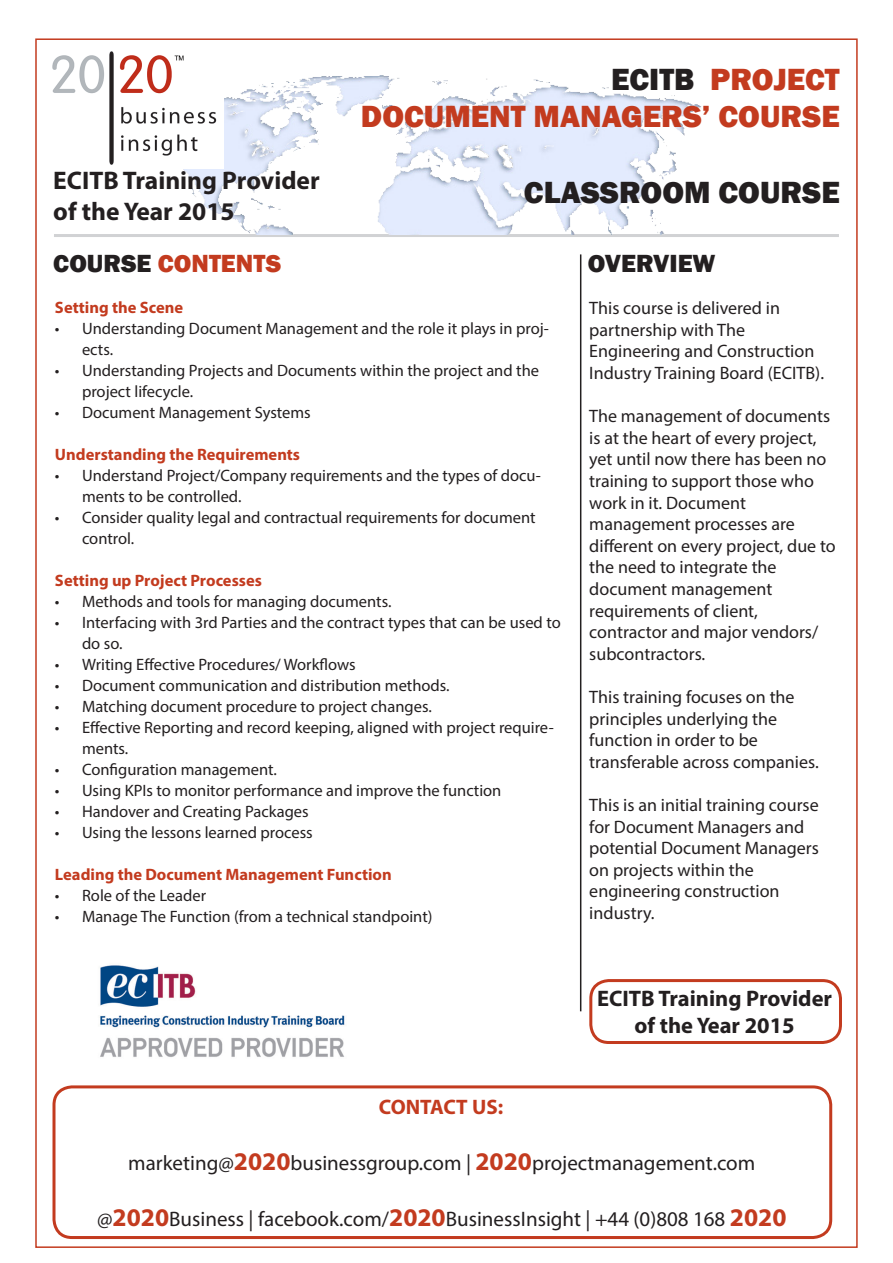
<style>
.page{position:relative;width:893px;height:1263px;background:#fff}
.page>*{position:absolute;margin:0;border:0;box-sizing:border-box;transform-origin:0 0}
.t1{font:800 31.5px/37.8px "Franklin Gothic";color:#c33b1f;text-align:right}
.t2{font:800 31.5px "Franklin Gothic";color:#231f20}
.t3{font:700 25.5px/30.6px "Myriad Pro";color:#231f20}
.t4{font:800 25.5px "Franklin Gothic";color:#c33b1f}
.t5{font:800 25.5px "Franklin Gothic";color:#231f20}
.t6{font:700 22.5px/27px "Myriad Pro";color:#231f20;text-align:center}
.t7{font:21px "Myriad Pro";color:#231f20}
.t8{font:700 21px "Myriad Pro";color:#c33b1f}
.t9{font:18px/21.6px "Myriad Pro";color:#231f20}
.t10{font:16.5px/21px "Myriad Pro";color:#231f20}
.t11{font:700 16.5px "Myriad Pro";color:#c33b1f}
.s1{color:#231f20}
.s2{font-weight:700;font-size:25.5px;color:#c33b1f}
</style>
<div class="page">
<hr style="left:580px;top:254px;width:1px;height:757px;background:#231f20">
<hr style="left:54px;top:234px;width:785px;height:3px;background:#d1d2d4">
<img style="left:183px;top:75px;width:518px;height:159px">
<div style="left:52px;top:1085px;width:780px;height:154px;border:3px solid #c33b1f;border-radius:18px"></div>
<img style="left:100px;top:965px;width:245px;height:92px">
<img style="left:52px;top:51px;width:172px;height:118px">
<div style="left:589px;top:979px;width:253px;height:65px;border:3px solid #c33b1f;border-radius:18px"></div>
<p class="t3" style="left:53px;top:164px;width:268px">ECITB Training Provider of the Year 2015</p>
<p class="t1" style="left:361px;top:60px;width:480px"><span class="s1">ECITB</span> PROJECT<br>DOCUMENT MANAGERS’ COURSE</p>
<p class="t2" style="left:524px;top:172px;width:317px">CLASSROOM COURSE</p>
<p class="t4" style="left:53px;top:247px;width:229px"><span class="s1">COURSE</span> CONTENTS</p>
<p class="t5" style="left:588px;top:247px;width:129px">OVERVIEW</p>
<p class="t11" style="left:55px;top:297px;width:130px">Setting the Scene</p>
<p class="t10" style="left:82px;top:318px;width:468px;text-indent:-27px">• Understanding Document Management and the role it plays in proj&shy;ects.</p>
<p class="t10" style="left:82px;top:360px;width:459px;text-indent:-27px">• Understanding Projects and Documents within the project and the project lifecycle.</p>
<p class="t10" style="left:55px;top:402px;width:257px">• Document Management Systems</p>
<p class="t11" style="left:55px;top:444px;width:247px">Understanding the Requirements</p>
<p class="t10" style="left:82px;top:465px;width:460px;text-indent:-27px">• Understand Project/Company requirements and the types of docu&shy;ments to be controlled.</p>
<p class="t10" style="left:82px;top:507px;width:455px;text-indent:-27px">• Consider quality legal and contractual requirements for document control.</p>
<p class="t11" style="left:55px;top:570px;width:208px">Setting up Project Processes</p>
<p class="t10" style="left:55px;top:591px;width:338px">• Methods and tools for managing documents.</p>
<p class="t10" style="left:82px;top:612px;width:480px;text-indent:-27px">• Interfacing with 3rd Parties and the contract types that can be used to do so.</p>
<p class="t10" style="left:55px;top:654px;width:302px">• Writing Effective Procedures/ Workflows</p>
<p class="t10" style="left:55px;top:675px;width:396px">• Document communication and distribution methods.</p>
<p class="t10" style="left:55px;top:696px;width:378px">• Matching document procedure to project changes.</p>
<p class="t10" style="left:82px;top:717px;width:473px;text-indent:-27px">• Effective Reporting and record keeping, aligned with project require&shy;ments.</p>
<p class="t10" style="left:55px;top:759px;width:224px">• Configuration management.</p>
<p class="t10" style="left:55px;top:780px;width:448px">• Using KPIs to monitor performance and improve the function</p>
<p class="t10" style="left:55px;top:801px;width:255px">• Handover and Creating Packages</p>
<p class="t10" style="left:55px;top:822px;width:259px">• Using the lessons learned process</p>
<p class="t11" style="left:55px;top:864px;width:338px">Leading the Document Management Function</p>
<p class="t10" style="left:55px;top:885px;width:153px">• Role of the Leader</p>
<p class="t10" style="left:55px;top:906px;width:379px">• Manage The Function (from a technical standpoint)</p>
<p class="t9" style="left:589px;top:297px;width:236px">This course is delivered in partnership with The<br>Engineering and Construction<br>Industry Training Board (ECITB).</p>
<p class="t9" style="left:589px;top:405px;width:248px">The management of documents is at the heart of every project, yet until now there has been no training to support those who work in it. Document management processes are different on every project, due to the need to integrate the document management requirements of client, contractor and major vendors/ subcontractors.</p>
<p class="t9" style="left:589px;top:686px;width:231px">This training focuses on the principles underlying the function in order to be transferable across companies.</p>
<p class="t9" style="left:589px;top:794px;width:231px">This is an initial training course for Document Managers and potential Document Managers on projects within the engineering construction industry.</p>
<p class="t6" style="left:597px;top:985px;width:237px">ECITB Training Provider of the Year 2015</p>
<p class="t8" style="left:379px;top:1093px;width:126px">CONTACT US:</p>
<p class="t7" style="left:128px;top:1150px;width:629px">marketing@<span class="s2">2020</span>businessgroup.com | <span class="s2">2020</span>projectmanagement.com</p>
<p class="t7" style="left:97px;top:1206px;width:691px">@<span class="s2">2020</span>Business | facebook.com/<span class="s2">2020</span>BusinessInsight | +44 (0)808 168 <span class="s2">2020</span></p>
</div>
